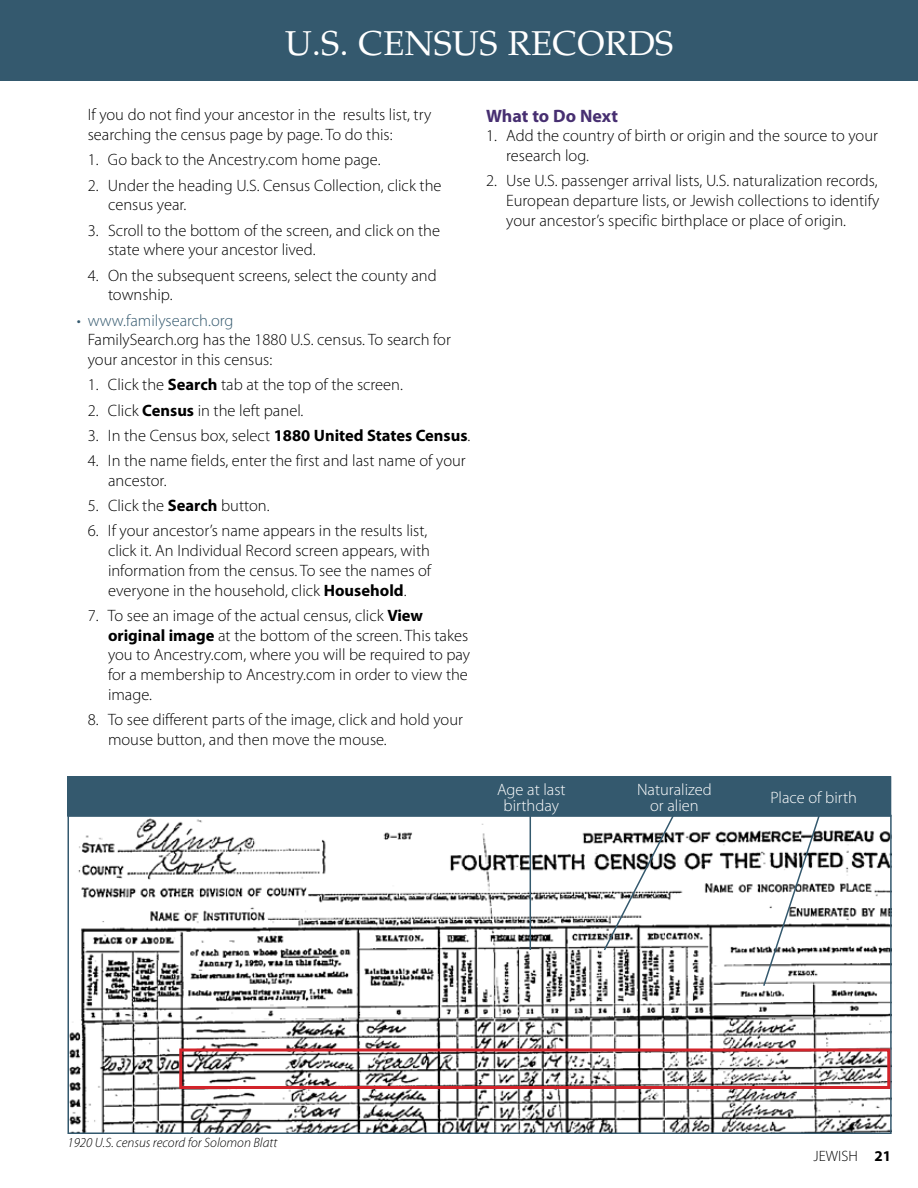
<style>
.page{position:relative;width:918px;height:1188px;background:#fff}
.page>*{position:absolute;margin:0;border:0;box-sizing:border-box;transform-origin:0 0}
.t1{font:34.5px "Palatino LT Std";color:#fff}
.t2{font:700 18px "Myriad Pro";letter-spacing:-.005em;color:#472f71}
.t3{font:300 16.5px/19.8px "Myriad Pro";color:#000}
.t4{font:300 16.5px/16.5px "Myriad Pro";color:#fff;text-align:center}
.t5{font:300 16.5px "Myriad Pro";color:#34596e}
.t6{font:300 15px "Myriad Pro";color:#000}
.t7{font:italic 300 13.5px "Myriad Pro";color:#000}
.s1{font-weight:700}
</style>
<div class="page">
<div style="left:0;top:0;width:918px;height:81px;background:#34596e"></div>
<img style="left:71px;top:818px;width:818px;height:313px">
<div style="left:68px;top:815px;width:824px;height:319px;border:2px solid #34596e"></div>
<div style="left:179px;top:1048px;width:711px;height:41px;border:3px solid #d2232a"></div>
<div style="left:68px;top:777px;width:823px;height:39px;background:#34596e"></div>
<svg style="left:762px;top:816px;width:59px;height:172px"></svg>
<hr style="left:530px;top:816px;width:1px;height:134px;background:#34596e">
<svg style="left:602px;top:816px;width:74px;height:136px"></svg>
<h1 class="t1" style="left:285px;top:23px;width:98px">U.S. CENSUS</h1>
<h1 class="t1" style="left:508px;top:23px;width:25px">RECORDS</h1>
<p class="t3" style="left:88px;top:105px;width:345px">If you do not find your ancestor in the results list, try searching the census page by page. To do this:</p>
<p class="t3" style="left:88px;top:150px;width:294px">1. Go back to the Ancestry.com home page.</p>
<p class="t3" style="left:108px;top:175px;width:335px;text-indent:-20px">2. Under the heading U.S. Census Collection, click the census year.</p>
<p class="t3" style="left:108px;top:220px;width:334px;text-indent:-20px">3. Scroll to the bottom of the screen, and click on the state where your ancestor lived.</p>
<p class="t3" style="left:108px;top:265px;width:330px;text-indent:-20px">4. On the subsequent screens, select the county and township.</p>
<p class="t5" style="left:77px;top:310px;width:158px">• www.familysearch.org</p>
<p class="t3" style="left:88px;top:330px;width:365px">FamilySearch.org has the 1880 U.S. census. To search for your ancestor in this census:</p>
<p class="t3" style="left:88px;top:375px;width:317px">1. Click the <span class="s1">Search</span> tab at the top of the screen.</p>
<p class="t3" style="left:88px;top:400px;width:217px">2. Click <span class="s1">Census</span> in the left panel.</p>
<p class="t3" style="left:88px;top:425px;width:384px">3. In the Census box, select <span class="s1">1880 United States Census</span>.</p>
<p class="t3" style="left:108px;top:450px;width:359px;text-indent:-20px">4. In the name fields, enter the first and last name of your ancestor.</p>
<p class="t3" style="left:88px;top:495px;width:183px">5. Click the <span class="s1">Search</span> button.</p>
<p class="t3" style="left:108px;top:521px;width:325px;text-indent:-20px">6. If your ancestor’s name appears in the results list, click it. An Individual Record screen appears, with information from the census. To see the names of everyone in the household, click <span class="s1">Household</span>.</p>
<p class="t3" style="left:108px;top:605px;width:364px;text-indent:-20px">7. To see an image of the actual census, click <span class="s1">View original image</span> at the bottom of the screen. This takes you to Ancestry.com, where you will be required to pay for a membership to Ancestry.com in order to view the image.</p>
<p class="t3" style="left:108px;top:710px;width:357px;text-indent:-20px">8. To see different parts of the image, click and hold your mouse button, and then move the mouse.</p>
<p class="t2" style="left:486px;top:104px;width:134px">What to Do Next</p>
<p class="t3" style="left:506px;top:126px;width:373px;text-indent:-20px">1. Add the country of birth or origin and the source to your research log.</p>
<p class="t3" style="left:506px;top:171px;width:375px;text-align:justify;text-indent:-20px">2. Use U.S. passenger arrival lists, U.S. naturalization records, European departure lists, or Jewish collections to identify your ancestor’s specific birthplace or place of origin.</p>
<p class="t4" style="left:497px;top:781px;width:70px">Age at last birthday</p>
<p class="t4" style="left:770px;top:789px;width:88px">Place of birth</p>
<p class="t4" style="left:637px;top:781px;width:76px">Naturalized or alien</p>
<p class="t7" style="left:68px;top:1135px;width:211px">1920 U.S. census record for Solomon Blatt</p>
<p class="t6" style="left:814px;top:1147px;width:79px">JEWISH <span class="s1">21</span></p>
</div>
